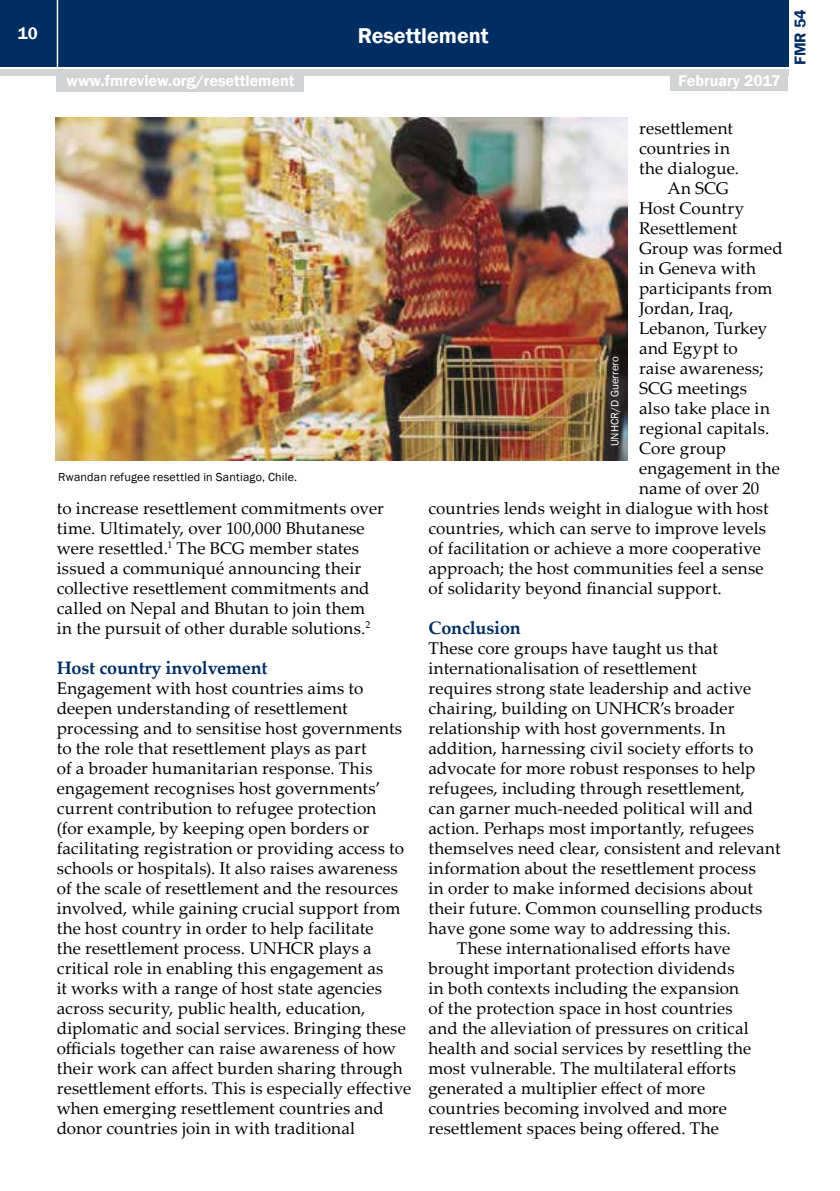
<style>
.page{position:relative;width:840px;height:1191px;background:#fff}
.page>*{position:absolute;margin:0;border:0;box-sizing:border-box;transform-origin:0 0}
.t1{font:600 22px "Franklin Gothic";color:#fff}
.t2{font:700 18px "Palatino Linotype";letter-spacing:-.01em;color:#002d62}
.t3{font:17px/20px "Palatino Linotype";letter-spacing:.01em;color:#000}
.t4{font:600 17px "Franklin Gothic";color:#fff}
.t5{font:600 16px "Franklin Gothic";color:#fff}
.t6{font:600 16px "Franklin Gothic";color:#002d62}
.t7{font:12px "Franklin Gothic";letter-spacing:.02em;color:#000}
.t8{font:11px "Franklin Gothic";color:#fff}
</style>
<div class="page">
<div style="left:0;top:0;width:787px;height:66px;background:#002d62"></div>
<div style="left:0;top:69px;width:787px;height:6px;background:#d1d3d4"></div>
<hr style="left:57px;top:0;width:1px;height:67px;background:#fff">
<div style="left:670px;top:73px;width:117px;height:18px;background:#d1d3d4"></div>
<div style="left:57px;top:74px;width:247px;height:18px;background:#d1d3d4"></div>
<img style="left:55px;top:118px;width:572px;height:342px">
<p class="t4" style="left:18px;top:23px;width:21px">10</p>
<p class="t1" style="left:357px;top:22px;width:132px">Resettlement</p>
<p class="t5" style="left:66px;top:71px;width:229px">www.fmreview.org/resettlement</p>
<p class="t5" style="left:678px;top:71px;width:104px">February 2017</p>
<p class="t6" style="left:789px;top:65px;width:58px;rotate:-90deg">FMR 54</p>
<p class="t7" style="left:58px;top:470px;width:240px">Rwandan refugee resettled in Santiago, Chile.</p>
<p class="t3" style="left:57px;top:497px;width:328px">to increase resettlement commitments over time. Ultimately, over 100,000 Bhutanese were resettled.<sup>1</sup> The BCG member states issued a communiqué announcing their collective resettlement commitments and called on Nepal and Bhutan to join them in the pursuit of other durable solutions.<sup>2</sup></p>
<p class="t2" style="left:57px;top:655px;width:212px">Host country involvement</p>
<p class="t3" style="left:57px;top:677px;width:356px">Engagement with host countries aims to deepen understanding of resettlement processing and to sensitise host governments to the role that resettlement plays as part<br>of a broader humanitarian response. This engagement recognises host governments’ current contribution to refugee protection<br>(for example, by keeping open borders or facilitating registration or providing access to schools or hospitals). It also raises awareness of the scale of resettlement and the resources involved, while gaining crucial support from the host country in order to help facilitate<br>the resettlement process. UNHCR plays a critical role in enabling this engagement as<br>it works with a range of host state agencies across security, public health, education, diplomatic and social services. Bringing these officials together can raise awareness of how their work can affect burden sharing through resettlement efforts. This is especially effective when emerging resettlement countries and donor countries join in with traditional</p>
<p class="t3" style="left:638px;top:117px;width:95px">resettlement</p>
<p class="t3" style="left:638px;top:137px;width:92px">countries in</p>
<p class="t3" style="left:638px;top:157px;width:101px">the dialogue.</p>
<p class="t3" style="left:667px;top:177px;width:63px">An SCG</p>
<p class="t3" style="left:638px;top:197px;width:107px">Host Country</p>
<p class="t3" style="left:638px;top:217px;width:100px">Resettlement</p>
<p class="t3" style="left:638px;top:237px;width:145px">Group was formed</p>
<p class="t3" style="left:638px;top:257px;width:118px">in Geneva with</p>
<p class="t3" style="left:638px;top:277px;width:135px">participants from</p>
<p class="t3" style="left:638px;top:297px;width:96px">Jordan, Iraq,</p>
<p class="t3" style="left:638px;top:317px;width:130px">Lebanon, Turkey</p>
<p class="t3" style="left:638px;top:337px;width:100px">and Egypt to</p>
<p class="t3" style="left:638px;top:357px;width:126px">raise awareness;</p>
<p class="t3" style="left:638px;top:377px;width:109px">SCG meetings</p>
<p class="t3" style="left:638px;top:397px;width:132px">also take place in</p>
<p class="t3" style="left:638px;top:417px;width:132px">regional capitals.</p>
<p class="t3" style="left:638px;top:437px;width:88px">Core group</p>
<p class="t3" style="left:638px;top:457px;width:142px">engagement in the</p>
<p class="t3" style="left:638px;top:477px;width:122px">name of over 20</p>
<p class="t3" style="left:428px;top:497px;width:341px">countries lends weight in dialogue with host</p>
<p class="t3" style="left:428px;top:517px;width:339px">countries, which can serve to improve levels</p>
<p class="t3" style="left:428px;top:537px;width:334px">of facilitation or achieve a more cooperative</p>
<p class="t3" style="left:428px;top:557px;width:336px">approach; the host communities feel a sense</p>
<p class="t3" style="left:428px;top:577px;width:295px">of solidarity beyond financial support.</p>
<p class="t2" style="left:428px;top:615px;width:94px">Conclusion</p>
<p class="t3" style="left:428px;top:637px;width:291px">These core groups have taught us that</p>
<p class="t3" style="left:428px;top:657px;width:270px">internationalisation of resettlement</p>
<p class="t3" style="left:428px;top:677px;width:324px">requires strong state leadership and active</p>
<p class="t3" style="left:428px;top:697px;width:307px">chairing, building on UNHCR’s broader</p>
<p class="t3" style="left:428px;top:717px;width:298px">relationship with host governments. In</p>
<p class="t3" style="left:428px;top:737px;width:326px">addition, harnessing civil society efforts to</p>
<p class="t3" style="left:428px;top:757px;width:328px">advocate for more robust responses to help</p>
<p class="t3" style="left:428px;top:777px;width:318px">refugees, including through resettlement,</p>
<p class="t3" style="left:428px;top:797px;width:326px">can garner much-needed political will and</p>
<p class="t3" style="left:428px;top:817px;width:327px">action. Perhaps most importantly, refugees</p>
<p class="t3" style="left:428px;top:837px;width:353px">themselves need clear, consistent and relevant</p>
<p class="t3" style="left:428px;top:857px;width:329px">information about the resettlement process</p>
<p class="t3" style="left:428px;top:877px;width:326px">in order to make informed decisions about</p>
<p class="t3" style="left:428px;top:897px;width:335px">their future. Common counselling products</p>
<p class="t3" style="left:428px;top:917px;width:304px">have gone some way to addressing this.</p>
<p class="t3" style="left:456px;top:937px;width:275px">These internationalised efforts have</p>
<p class="t3" style="left:428px;top:957px;width:307px">brought important protection dividends</p>
<p class="t3" style="left:428px;top:977px;width:312px">in both contexts including the expansion</p>
<p class="t3" style="left:428px;top:997px;width:305px">of the protection space in host countries</p>
<p class="t3" style="left:428px;top:1017px;width:322px">and the alleviation of pressures on critical</p>
<p class="t3" style="left:428px;top:1037px;width:324px">health and social services by resettling the</p>
<p class="t3" style="left:428px;top:1057px;width:309px">most vulnerable. The multilateral efforts</p>
<p class="t3" style="left:428px;top:1077px;width:278px">generated a multiplier effect of more</p>
<p class="t3" style="left:428px;top:1097px;width:300px">countries becoming involved and more</p>
<p class="t3" style="left:428px;top:1117px;width:292px">resettlement spaces being offered. The</p>
<p class="t8" style="left:607px;top:446px;width:91px;rotate:-90deg">UNHCR/D Guerrero</p>
</div>
